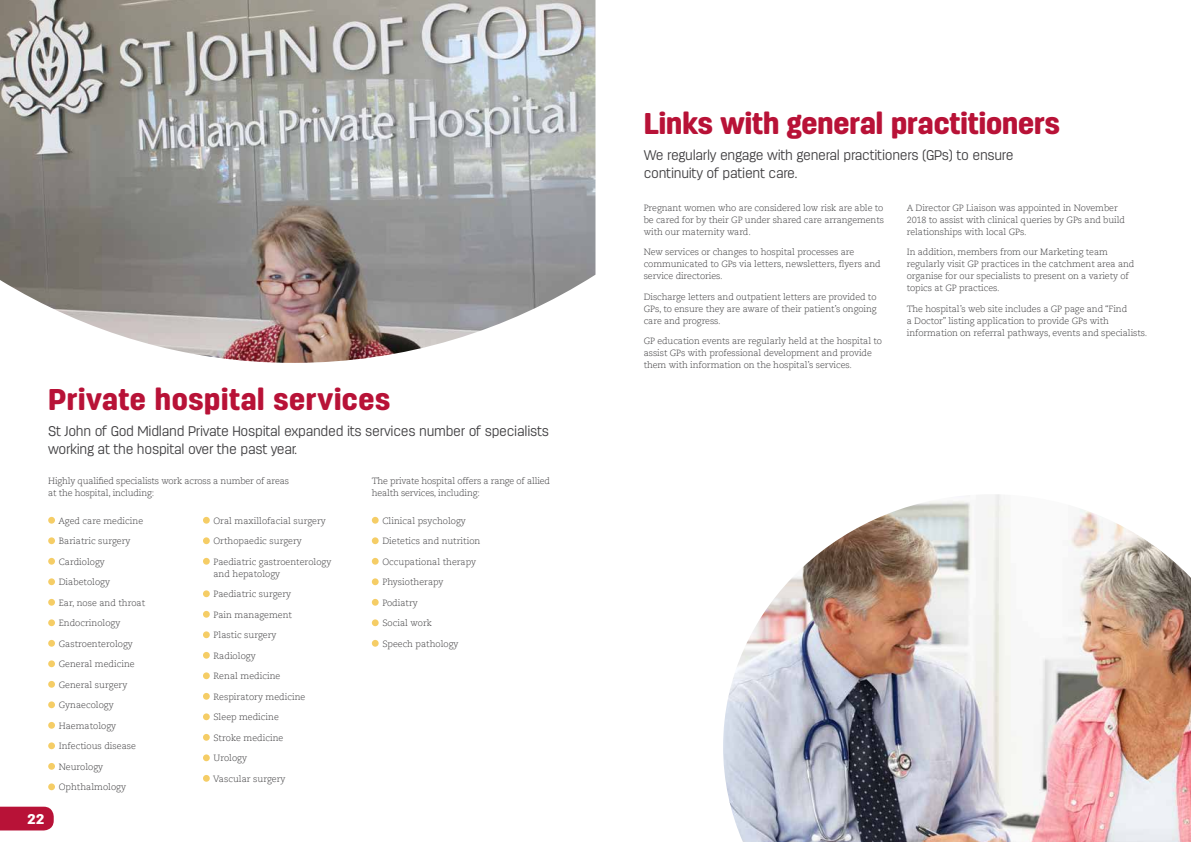
<style>
.page{position:relative;width:1191px;height:842px;background:#fff}
.page>*{position:absolute;margin:0;border:0;box-sizing:border-box;transform-origin:0 0}
.t1{font:900 30px "Antartida Rounded";letter-spacing:-.01em;color:#b81237}
.t2{font:300 14px/18px "Antartida Rounded";letter-spacing:-.02em;color:#414042}
.t3{font:900 14px "Antartida Rounded";color:#fff;scale:1.05 1}
.t4{font:300 9px/12px "Caecilia LT Std";letter-spacing:-.01em;color:#414042}
</style>
<div class="page">
<svg style="left:0;top:807px;width:54px;height:23px"></svg>
<div style="left:48px;top:517px;width:7px;height:7px;background:#f5cd66;border-radius:50%"></div>
<div style="left:48px;top:537px;width:7px;height:7px;background:#f5cd66;border-radius:50%"></div>
<div style="left:48px;top:558px;width:7px;height:7px;background:#f5cd66;border-radius:50%"></div>
<div style="left:48px;top:578px;width:7px;height:7px;background:#f5cd66;border-radius:50%"></div>
<div style="left:48px;top:599px;width:7px;height:7px;background:#f5cd66;border-radius:50%"></div>
<div style="left:48px;top:619px;width:7px;height:7px;background:#f5cd66;border-radius:50%"></div>
<div style="left:48px;top:640px;width:7px;height:7px;background:#f5cd66;border-radius:50%"></div>
<div style="left:48px;top:660px;width:7px;height:7px;background:#f5cd66;border-radius:50%"></div>
<div style="left:48px;top:681px;width:7px;height:7px;background:#f5cd66;border-radius:50%"></div>
<div style="left:48px;top:701px;width:7px;height:7px;background:#f5cd66;border-radius:50%"></div>
<div style="left:48px;top:722px;width:7px;height:7px;background:#f5cd66;border-radius:50%"></div>
<div style="left:48px;top:742px;width:7px;height:7px;background:#f5cd66;border-radius:50%"></div>
<div style="left:48px;top:763px;width:7px;height:7px;background:#f5cd66;border-radius:50%"></div>
<div style="left:48px;top:783px;width:7px;height:7px;background:#f5cd66;border-radius:50%"></div>
<div style="left:203px;top:517px;width:7px;height:7px;background:#f5cd66;border-radius:50%"></div>
<div style="left:203px;top:537px;width:7px;height:7px;background:#f5cd66;border-radius:50%"></div>
<div style="left:203px;top:558px;width:7px;height:7px;background:#f5cd66;border-radius:50%"></div>
<div style="left:203px;top:590px;width:7px;height:7px;background:#f5cd66;border-radius:50%"></div>
<div style="left:203px;top:611px;width:7px;height:7px;background:#f5cd66;border-radius:50%"></div>
<div style="left:203px;top:631px;width:7px;height:7px;background:#f5cd66;border-radius:50%"></div>
<div style="left:203px;top:652px;width:7px;height:7px;background:#f5cd66;border-radius:50%"></div>
<div style="left:203px;top:672px;width:7px;height:7px;background:#f5cd66;border-radius:50%"></div>
<div style="left:203px;top:693px;width:7px;height:7px;background:#f5cd66;border-radius:50%"></div>
<div style="left:203px;top:713px;width:7px;height:7px;background:#f5cd66;border-radius:50%"></div>
<div style="left:203px;top:734px;width:7px;height:7px;background:#f5cd66;border-radius:50%"></div>
<div style="left:203px;top:754px;width:7px;height:7px;background:#f5cd66;border-radius:50%"></div>
<div style="left:203px;top:775px;width:7px;height:7px;background:#f5cd66;border-radius:50%"></div>
<div style="left:372px;top:517px;width:7px;height:7px;background:#f5cd66;border-radius:50%"></div>
<div style="left:372px;top:537px;width:7px;height:7px;background:#f5cd66;border-radius:50%"></div>
<div style="left:372px;top:558px;width:7px;height:7px;background:#f5cd66;border-radius:50%"></div>
<div style="left:372px;top:578px;width:7px;height:7px;background:#f5cd66;border-radius:50%"></div>
<div style="left:372px;top:599px;width:7px;height:7px;background:#f5cd66;border-radius:50%"></div>
<div style="left:372px;top:619px;width:7px;height:7px;background:#f5cd66;border-radius:50%"></div>
<div style="left:372px;top:640px;width:7px;height:7px;background:#f5cd66;border-radius:50%"></div>
<img style="left:723px;top:494px;width:468px;height:348px">
<img style="left:0;top:0;width:595px;height:363px">
<h1 class="t1" style="left:48px;top:382px;width:344px">Private hospital services</h1>
<h2 class="t2" style="left:48px;top:422px;width:502px">St John of God Midland Private Hospital expanded its services number of specialists working at the hospital over the past year.</h2>
<p class="t4" style="left:48px;top:475px;width:242px">Highly qualified specialists work across a number of areas at the hospital, including:</p>
<h2 class="t3" style="left:27px;top:811px;width:18px">22</h2>
<p class="t4" style="left:58px;top:515px;width:86px">Aged care medicine</p>
<p class="t4" style="left:59px;top:535px;width:73px">Bariatric surgery</p>
<p class="t4" style="left:59px;top:556px;width:48px">Cardiology</p>
<p class="t4" style="left:59px;top:576px;width:53px">Diabetology</p>
<p class="t4" style="left:59px;top:597px;width:88px">Ear, nose and throat</p>
<p class="t4" style="left:59px;top:617px;width:63px">Endocrinology</p>
<p class="t4" style="left:59px;top:638px;width:76px">Gastroenterology</p>
<p class="t4" style="left:59px;top:658px;width:78px">General medicine</p>
<p class="t4" style="left:59px;top:679px;width:70px">General surgery</p>
<p class="t4" style="left:59px;top:699px;width:57px">Gynaecology</p>
<p class="t4" style="left:59px;top:720px;width:59px">Haematology</p>
<p class="t4" style="left:59px;top:740px;width:79px">Infectious disease</p>
<p class="t4" style="left:59px;top:761px;width:46px">Neurology</p>
<p class="t4" style="left:59px;top:781px;width:69px">Ophthalmology</p>
<p class="t4" style="left:213px;top:515px;width:114px">Oral maxillofacial surgery</p>
<p class="t4" style="left:213px;top:535px;width:90px">Orthopaedic surgery</p>
<p class="t4" style="left:213px;top:556px;width:119px">Paediatric gastroenterology and hepatology</p>
<p class="t4" style="left:213px;top:588px;width:79px">Paediatric surgery</p>
<p class="t4" style="left:213px;top:609px;width:80px">Pain management</p>
<p class="t4" style="left:213px;top:629px;width:65px">Plastic surgery</p>
<p class="t4" style="left:213px;top:650px;width:44px">Radiology</p>
<p class="t4" style="left:213px;top:670px;width:68px">Renal medicine</p>
<p class="t4" style="left:213px;top:691px;width:93px">Respiratory medicine</p>
<p class="t4" style="left:213px;top:711px;width:67px">Sleep medicine</p>
<p class="t4" style="left:213px;top:732px;width:71px">Stroke medicine</p>
<p class="t4" style="left:213px;top:752px;width:35px">Urology</p>
<p class="t4" style="left:213px;top:773px;width:74px">Vascular surgery</p>
<p class="t4" style="left:372px;top:475px;width:180px">The private hospital offers a range of allied health services, including:</p>
<p class="t4" style="left:382px;top:515px;width:85px">Clinical psychology</p>
<p class="t4" style="left:382px;top:535px;width:100px">Dietetics and nutrition</p>
<p class="t4" style="left:382px;top:556px;width:95px">Occupational therapy</p>
<p class="t4" style="left:382px;top:576px;width:63px">Physiotherapy</p>
<p class="t4" style="left:382px;top:597px;width:37px">Podiatry</p>
<p class="t4" style="left:382px;top:617px;width:51px">Social work</p>
<p class="t4" style="left:382px;top:638px;width:78px">Speech pathology</p>
<h1 class="t1" style="left:643px;top:106px;width:418px">Links with general practitioners</h1>
<h2 class="t2" style="left:643px;top:146px;width:371px">We regularly engage with general practitioners (GPs) to ensure continuity of patient care.</h2>
<p class="t4" style="left:643px;top:202px;width:242px;text-align:justify">Pregnant women who are considered low risk are able to be cared for by their GP under shared care arrangements with our maternity ward.</p>
<p class="t4" style="left:643px;top:246px;width:238px">New services or changes to hospital processes are communicated to GPs via letters, newsletters, flyers and service directories.</p>
<p class="t4" style="left:643px;top:291px;width:234px;text-align:justify">Discharge letters and outpatient letters are provided to GPs, to ensure they are aware of their patient’s ongoing care and progress.</p>
<p class="t4" style="left:643px;top:335px;width:240px">GP education events are regularly held at the hospital to assist GPs with professional development and provide them with information on the hospital’s services.</p>
<p class="t4" style="left:906px;top:202px;width:220px">A Director GP Liaison was appointed in November<br>2018 to assist with clinical queries by GPs and build relationships with local GPs.</p>
<p class="t4" style="left:906px;top:246px;width:229px">In addition, members from our Marketing team regularly visit GP practices in the catchment area and organise for our specialists to present on a variety of topics at GP practices.</p>
<p class="t4" style="left:906px;top:303px;width:242px">The hospital’s web site includes a GP page and “Find<br>a Doctor” listing application to provide GPs with information on referral pathways, events and specialists.</p>
</div>
